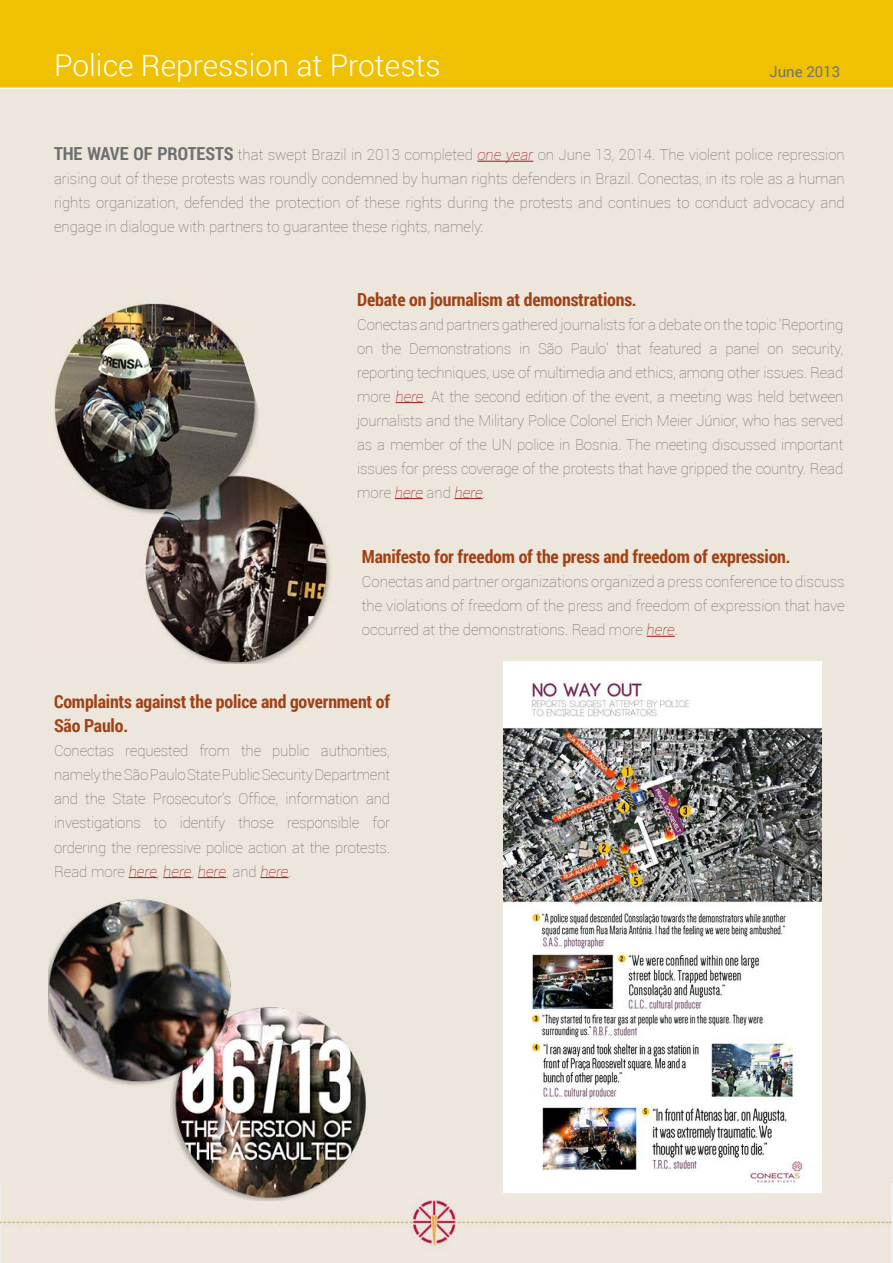
<style>
.page{position:relative;width:893px;height:1263px;background:#ede6dc}
.page>*{position:absolute;margin:0;border:0;box-sizing:border-box;transform-origin:0 0}
.t1{font:300 30px "Roboto";color:#fff}
.t2{font:700 18px/24px "Roboto Condensed";letter-spacing:-.01em;color:#a04216}
.t3{font:100 15px/24px "Roboto";color:#6e6f72;text-align:justify}
.t4{font:15px "Roboto";color:#6e7374}
.s1{font-family:"Roboto Condensed";font-weight:700;font-size:18px}
.s2{font-style:italic;color:#9c191b}
</style>
<div class="page">
<img style="left:0;top:1183px;width:893px;height:80px">
<div style="left:0;top:0;width:893px;height:89px;background:#f0c002"></div>
<hr style="left:477px;top:161px;width:56px;height:1px;background:#9c191b">
<svg style="left:396px;top:402px;width:27px;height:1px"></svg>
<svg style="left:395px;top:498px;width:28px;height:1px"></svg>
<svg style="left:454px;top:498px;width:29px;height:1px"></svg>
<svg style="left:647px;top:636px;width:28px;height:1px"></svg>
<img style="left:54px;top:302px;width:277px;height:362px">
<img style="left:48px;top:899px;width:322px;height:301px">
<img style="left:503px;top:662px;width:319px;height:531px">
<svg style="left:129px;top:877px;width:28px;height:1px"></svg>
<svg style="left:163px;top:877px;width:28px;height:1px"></svg>
<svg style="left:198px;top:877px;width:28px;height:1px"></svg>
<svg style="left:260px;top:877px;width:29px;height:1px"></svg>
<h1 class="t1" style="left:54px;top:45px;width:388px">Police Repression at Protests</h1>
<p class="t4" style="left:769px;top:61px;width:72px">June 2013</p>
<p class="t3" style="left:54px;top:142px;width:792px"><span class="s1">THE WAVE OF PROTESTS</span> that swept Brazil in 2013 completed <span class="s2">one year</span> on June 13, 2014. The violent police repression arising out of these protests was roundly condemned by human rights defenders in Brazil. Conectas, in its role as a human rights organization, defended the protection of these rights during the protests and continues to conduct advocacy and engage in dialogue with partners to guarantee these rights, namely:</p>
<p class="t2" style="left:357px;top:286px;width:281px">Debate on journalism at demonstrations.</p>
<p class="t3" style="left:357px;top:312px;width:488px">Conectas and partners gathered journalists for a debate on the topic ‘Reporting on the Demonstrations in São Paulo’ that featured a panel on security, reporting techniques, use of multimedia and ethics, among other issues. Read more <span class="s2">here</span>. At the second edition of the event, a meeting was held between journalists and the Military Police Colonel Erich Meier Júnior, who has served as a member of the UN police in Bosnia. The meeting discussed important issues for press coverage of the protests that have gripped the country. Read more <span class="s2">here</span> and <span class="s2">here</span>.</p>
<p class="t2" style="left:362px;top:544px;width:430px">Manifesto for freedom of the press and freedom of expression.</p>
<p class="t3" style="left:362px;top:569px;width:484px">Conectas and partner organizations organized a press conference to discuss the violations of freedom of the press and freedom of expression that have occurred at the demonstrations. Read more <span class="s2">here</span>.</p>
<p class="t2" style="left:54px;top:689px;width:338px">Complaints against the police and government of<br>São Paulo.</p>
<p class="t3" style="left:54px;top:739px;width:338px">Conectas requested from the public authorities, namely the São Paulo State Public Security Department and the State Prosecutor’s Office, information and investigations to identify those responsible for ordering the repressive police action at the protests.<br>Read more <span class="s2">here</span>, <span class="s2">here</span>, <span class="s2">here</span>, and <span class="s2">here</span>.</p>
</div>
